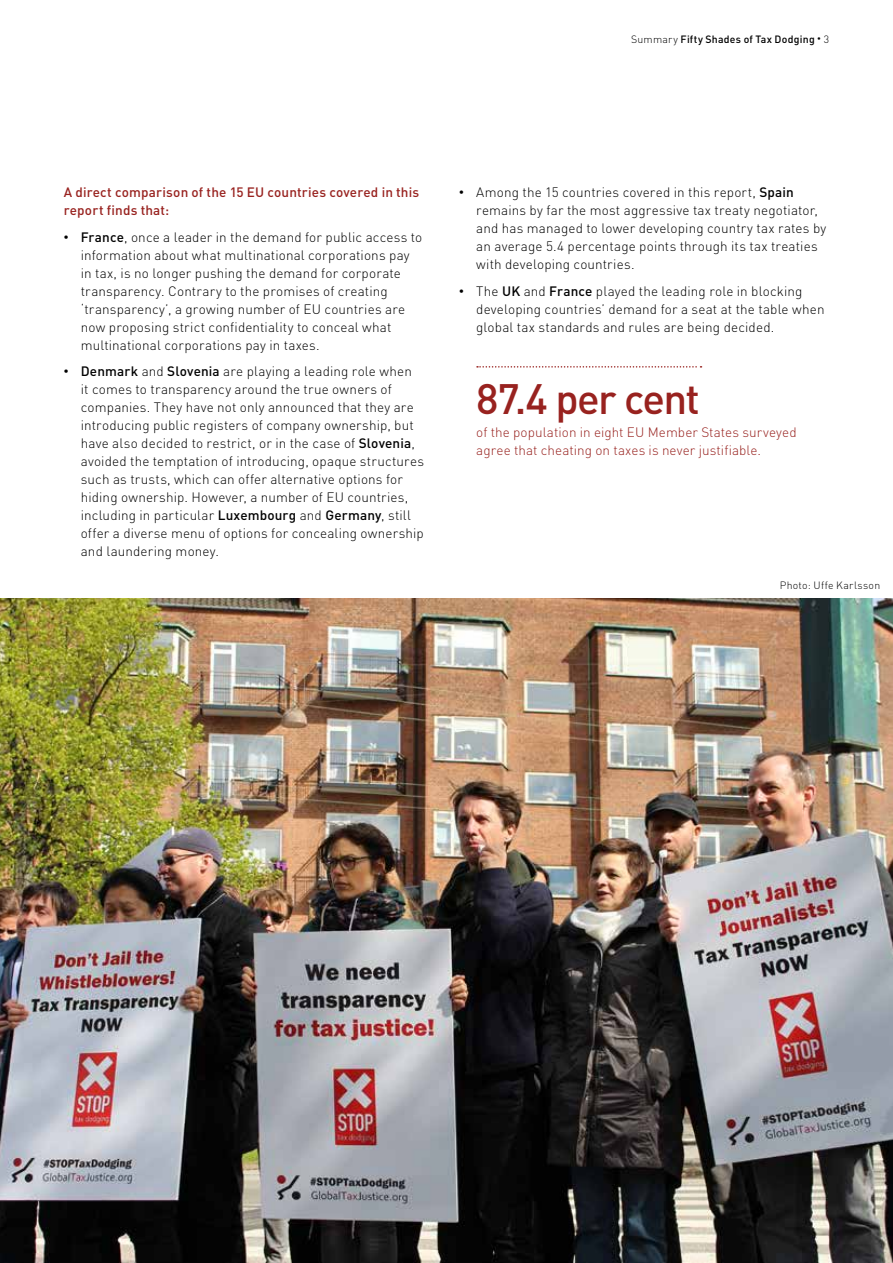
<style>
.page{position:relative;width:893px;height:1263px;background:#fff}
.page>*{position:absolute;margin:0;border:0;box-sizing:border-box;transform-origin:0 0}
.t1{font:500 42px "DINOT";letter-spacing:-.04em;color:#98221f}
.t2{font:300 13.5px/18px "DINOT";letter-spacing:.01em;color:#000}
.t3{font:300 13.5px/18px "DINOT";letter-spacing:.005em;color:#98221f}
.t4{font:500 13.5px/18px "DINOT";letter-spacing:.01em;color:#98221f}
.t5{font:500 10.5px "DINOT";letter-spacing:.025em;color:#000}
.t6{font:300 10.5px "DINOT";letter-spacing:.03em;color:#000}
.s1{font-weight:300}
.s2{font-size:7.5px}
.s3{font-family:"Arial";font-weight:400}
.s4{font-weight:500}
</style>
<div class="page">
<img style="left:0;top:598px;width:893px;height:665px">
<svg style="left:477px;top:366px;width:224px;height:2px"></svg>
<p class="t5" style="left:631px;top:32px;width:200px"><span class="s1">Summary</span> Fifty Shades of Tax Dodging <span class="s2">•</span> <span class="s1">3</span></p>
<p class="t4" style="left:64px;top:183px;width:357px">A direct comparison of the 15 EU countries covered in this report finds that:</p>
<p class="t2" style="left:81px;top:228px;width:343px;text-indent:-17px"><span class="s3">•</span> <span class="s4">France</span>, once a leader in the demand for public access to information about what multinational corporations pay in tax, is no longer pushing the demand for corporate transparency. Contrary to the promises of creating ‘transparency’, a growing number of EU countries are now proposing strict confidentiality to conceal what multinational corporations pay in taxes.</p>
<p class="t2" style="left:81px;top:362px;width:345px;text-indent:-17px"><span class="s3">•</span> <span class="s4">Denmark</span> and <span class="s4">Slovenia</span> are playing a leading role when<br>it comes to transparency around the true owners of companies. They have not only announced that they are introducing public registers of company ownership, but have also decided to restrict, or in the case of <span class="s4">Slovenia</span>, avoided the temptation of introducing, opaque structures such as trusts, which can offer alternative options for hiding ownership. However, a number of EU countries, including in particular <span class="s4">Luxembourg</span> and <span class="s4">Germany</span>, still offer a diverse menu of options for concealing ownership and laundering money.</p>
<p class="t2" style="left:476px;top:183px;width:352px;text-indent:-17px"><span class="s3">•</span> Among the 15 countries covered in this report, <span class="s4">Spain </span>remains by far the most aggressive tax treaty negotiator, and has managed to lower developing country tax rates by an average 5.4 percentage points through its tax treaties with developing countries.</p>
<p class="t2" style="left:476px;top:282px;width:350px;text-indent:-17px"><span class="s3">•</span> The <span class="s4">UK</span> and <span class="s4">France</span> played the leading role in blocking developing countries’ demand for a seat at the table when global tax standards and rules are being decided.</p>
<h1 class="t1" style="left:476px;top:372px;width:225px">87.4 per cent</h1>
<p class="t3" style="left:476px;top:423px;width:322px">of the population in eight EU Member States surveyed agree that cheating on taxes is never justifiable.</p>
<p class="t6" style="left:780px;top:579px;width:102px">Photo: Uffe Karlsson</p>
</div>
